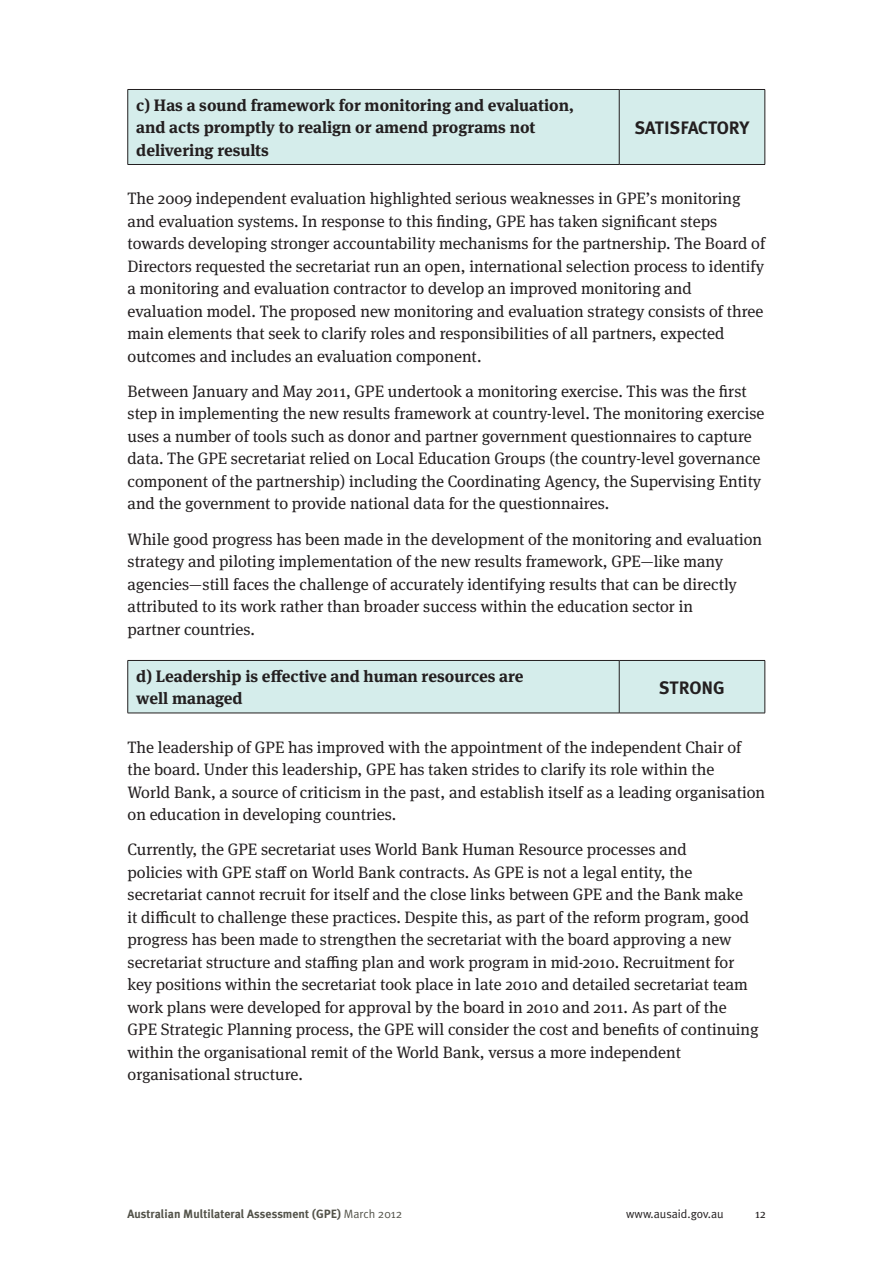
<style>
.page{position:relative;width:893px;height:1263px;background:#fff}
.page>*{position:absolute;margin:0;border:0;box-sizing:border-box;transform-origin:0 0}
._08bbbb_RIGHT_COLUMN{font:700 18px "Meta Plus";color:#231f20}
._04__BODY_TEXT{font:16.5px/22.5px "Meta Serif OT";color:#231f20}
._04__BODY_TEXT-2{font:700 16.5px/22.5px "Meta Serif OT";color:#231f20}
.t1{font:700 12px "Meta Plus";color:#53534a}
.t2{font:12px "Meta Plus Normal";color:#231f20}
.t3{font:12px "Meta Serif OT";color:#231f20}
.s1{font-family:"Meta Plus Normal";font-weight:400}
</style>
<div class="page">
<div style="left:128px;top:90px;width:637px;height:74px;background:#d5edeb"></div>
<hr style="left:128px;top:89px;width:491px;height:1px;background:#231f20">
<hr style="left:619px;top:89px;width:146px;height:1px;background:#231f20">
<hr style="left:619px;top:90px;width:1px;height:74px;background:#231f20">
<hr style="left:128px;top:164px;width:491px;height:1px;background:#231f20">
<hr style="left:619px;top:164px;width:146px;height:1px;background:#231f20">
<hr style="left:127px;top:90px;width:1px;height:74px;background:#231f20">
<hr style="left:765px;top:90px;width:1px;height:74px;background:#231f20">
<div style="left:128px;top:661px;width:637px;height:52px;background:#d5edeb"></div>
<hr style="left:128px;top:660px;width:491px;height:1px;background:#231f20">
<hr style="left:619px;top:660px;width:146px;height:1px;background:#231f20">
<hr style="left:619px;top:661px;width:1px;height:52px;background:#231f20">
<hr style="left:128px;top:713px;width:491px;height:1px;background:#231f20">
<hr style="left:619px;top:713px;width:146px;height:1px;background:#231f20">
<hr style="left:127px;top:661px;width:1px;height:52px;background:#231f20">
<hr style="left:765px;top:661px;width:1px;height:52px;background:#231f20">
<p class="_04__BODY_TEXT-2" style="left:136px;top:94px;width:439px">c) Has a sound framework for monitoring and evaluation, and acts promptly to realign or amend programs not delivering results</p>
<p class="_08bbbb_RIGHT_COLUMN" style="left:635px;top:117px;width:116px">SATISFACTORY</p>
<p class="_04__BODY_TEXT" style="left:128px;top:188px;width:639px">The 2009 independent evaluation highlighted serious weaknesses in GPE’s monitoring and evaluation systems. In response to this finding, GPE has taken significant steps towards developing stronger accountability mechanisms for the partnership. The Board of Directors requested the secretariat run an open, international selection process to identify a monitoring and evaluation contractor to develop an improved monitoring and evaluation model. The proposed new monitoring and evaluation strategy consists of three main elements that seek to clarify roles and responsibilities of all partners, expected outcomes and includes an evaluation component.</p>
<p class="_04__BODY_TEXT" style="left:128px;top:380px;width:638px">Between January and May 2011, GPE undertook a monitoring exercise. This was the first step in implementing the new results framework at country-level. The monitoring exercise uses a number of tools such as donor and partner government questionnaires to capture data. The GPE secretariat relied on Local Education Groups (the country-level governance component of the partnership) including the Coordinating Agency, the Supervising Entity and the government to provide national data for the questionnaires.</p>
<p class="_04__BODY_TEXT" style="left:128px;top:528px;width:636px">While good progress has been made in the development of the monitoring and evaluation strategy and piloting implementation of the new results framework, GPE—like many agencies—still faces the challenge of accurately identifying results that can be directly attributed to its work rather than broader success within the education sector in<br>partner countries.</p>
<p class="_04__BODY_TEXT-2" style="left:136px;top:665px;width:389px">d) Leadership is effective and human resources are well managed</p>
<p class="_08bbbb_RIGHT_COLUMN" style="left:659px;top:677px;width:67px">STRONG</p>
<p class="_04__BODY_TEXT" style="left:128px;top:736px;width:639px">The leadership of GPE has improved with the appointment of the independent Chair of the board. Under this leadership, GPE has taken strides to clarify its role within the<br>World Bank, a source of criticism in the past, and establish itself as a leading organisation on education in developing countries.</p>
<p class="_04__BODY_TEXT" style="left:128px;top:839px;width:633px">Currently, the GPE secretariat uses World Bank Human Resource processes and<br>policies with GPE staff on World Bank contracts. As GPE is not a legal entity, the secretariat cannot recruit for itself and the close links between GPE and the Bank make<br>it difficult to challenge these practices. Despite this, as part of the reform program, good progress has been made to strengthen the secretariat with the board approving a new secretariat structure and staffing plan and work program in mid-2010. Recruitment for key positions within the secretariat took place in late 2010 and detailed secretariat team work plans were developed for approval by the board in 2010 and 2011. As part of the GPE Strategic Planning process, the GPE will consider the cost and benefits of continuing within the organisational remit of the World Bank, versus a more independent organisational structure.</p>
<p class="t1" style="left:128px;top:1207px;width:276px">Australian Multilateral Assessment (GPE) <span class="s1">March 2012</span></p>
<p class="t2" style="left:626px;top:1207px;width:99px">www.ausaid.gov.au</p>
<p class="t3" style="left:755px;top:1207px;width:12px">12</p>
</div>
